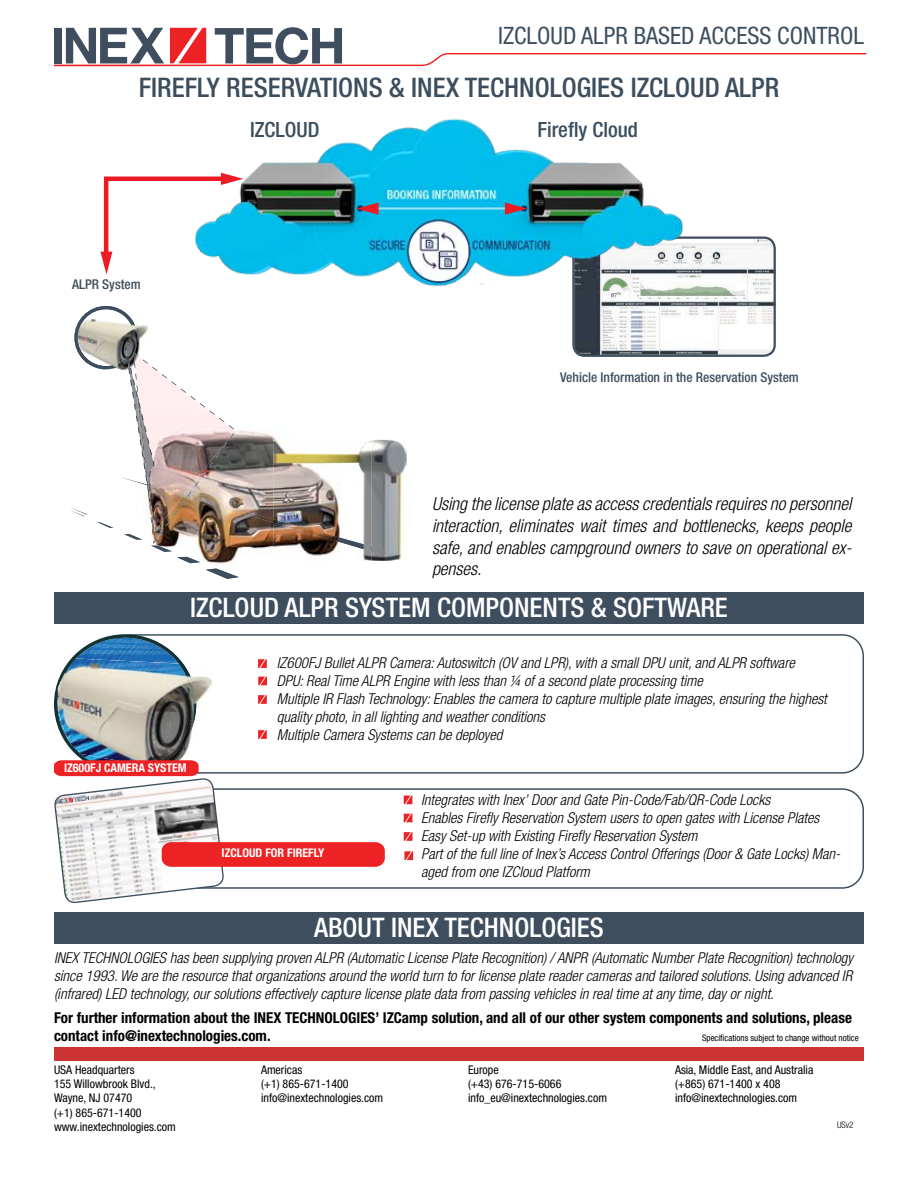
<style>
.page{position:relative;width:918px;height:1188px;background:#fff}
.page>*{position:absolute;margin:0;border:0;box-sizing:border-box;transform-origin:0 0}
.t1{font:500 condensed 27px "Helvetica Neue LT Std";color:#fff}
.t2{font:500 condensed 27px "Helvetica Neue LT Std";color:#3c4e5e}
.t3{font:condensed 24px "Helvetica Neue LT Std";color:#3d4e5f}
.t4{font:500 condensed 21px "Helvetica Neue LT Std";color:#3c4e5e}
.t5{font:italic 300 condensed 18px/21.6px "Helvetica Neue LT Std";color:#000;text-align:justify}
.t6{font:italic 300 condensed 15px/18px "Helvetica Neue LT Std";color:#000}
.t7{font:700 condensed 15px/18px "Helvetica Neue LT Std";color:#000}
.t8{font:700 condensed 15px "Helvetica Neue LT Std";color:#fff}
.t9{font:500 condensed 13.5px "Helvetica Neue LT Std";color:#3c4e5e}
.t10{font:condensed 12px/14.4px "Helvetica Neue LT Std";color:#000}
.t11{font:700 condensed 12px "Helvetica Neue LT Std";color:#fff}
.t12{font:condensed 9px "Helvetica Neue LT Std";color:#000}
.t13{font:300 condensed 9px "Helvetica Neue LT Std";color:#000}
</style>
<div class="page">
<img style="left:574px;top:238px;width:202px;height:117px;border-radius:11px">
<div style="left:572px;top:237px;width:204px;height:120px;border:2px solid #3e4e5e;border-radius:11px"></div>
<svg style="left:224px;top:634px;width:640px;height:140px"></svg>
<svg style="left:224px;top:788px;width:640px;height:101px"></svg>
<div style="left:54px;top:912px;width:810px;height:32px;background:#3e4e5e"></div>
<div style="left:54px;top:1048px;width:810px;height:13px;background:#c33"></div>
<div style="left:54px;top:592px;width:810px;height:32px;background:#3e4e5e"></div>
<div style="left:162px;top:842px;width:223px;height:25px;background:#ed2224;border-radius:9px"></div>
<svg style="left:54px;top:27px;width:812px;height:39px"></svg>
<hr style="left:104px;top:177px;width:130px;height:4px;background:#ed1c24">
<svg style="left:258px;top:659px;width:9px;height:9px"></svg>
<svg style="left:258px;top:695px;width:9px;height:9px"></svg>
<svg style="left:258px;top:730px;width:9px;height:9px"></svg>
<svg style="left:258px;top:677px;width:9px;height:8px"></svg>
<hr style="left:104px;top:181px;width:4px;height:84px;background:#ed1c24">
<img style="left:190px;top:118px;width:499px;height:176px">
<svg style="left:100px;top:252px;width:12px;height:22px"></svg>
<svg style="left:505px;top:202px;width:22px;height:13px"></svg>
<svg style="left:356px;top:202px;width:23px;height:13px"></svg>
<img style="left:71px;top:306px;width:313px;height:273px">
<img style="left:273px;top:440px;width:134px;height:121px">
<img style="left:372px;top:546px;width:27px;height:9px">
<img style="left:273px;top:519px;width:99px;height:33px">
<img style="left:54px;top:634px;width:170px;height:270px">
<svg style="left:404px;top:796px;width:8px;height:8px"></svg>
<svg style="left:404px;top:814px;width:8px;height:8px"></svg>
<svg style="left:404px;top:832px;width:8px;height:9px"></svg>
<svg style="left:404px;top:851px;width:9px;height:9px"></svg>
<h2 class="t3" style="left:498px;top:22px;width:367px">IZCLOUD ALPR BASED ACCESS CONTROL</h2>
<h1 class="t2" style="left:139px;top:71px;width:642px">FIREFLY RESERVATIONS &amp; INEX TECHNOLOGIES IZCLOUD ALPR</h1>
<h3 class="t4" style="left:537px;top:117px;width:102px">Firefly Cloud</h3>
<h3 class="t4" style="left:250px;top:117px;width:71px">IZCLOUD</h3>
<p class="t9" style="left:72px;top:276px;width:70px">ALPR System</p>
<p class="t9" style="left:560px;top:370px;width:240px">Vehicle Information in the Reservation System</p>
<p class="t5" style="left:432px;top:494px;width:421px">Using the license plate as access credentials requires no personnel interaction, eliminates wait times and bottlenecks, keeps people safe, and enables campground owners to save on operational ex&shy;penses.</p>
<h1 class="t1" style="left:190px;top:592px;width:539px">IZCLOUD ALPR SYSTEM COMPONENTS &amp; SOFTWARE</h1>
<p class="t6" style="left:277px;top:655px;width:552px">IZ600FJ Bullet ALPR Camera: Autoswitch (OV and LPR), with a small DPU unit, and ALPR software<br>DPU: Real Time ALPR Engine with less than ¼ of a second plate processing time<br>Multiple IR Flash Technology: Enables the camera to capture multiple plate images, ensuring the highest quality photo, in all lighting and weather conditions<br>Multiple Camera Systems can be deployed</p>
<p class="t11" style="left:64px;top:761px;width:124px">IZ600FJ CAMERA SYSTEM</p>
<p class="t8" style="left:178px;top:844px;width:164px">IZACCESS For TYCO Softwar</p>
<p class="t11" style="left:222px;top:846px;width:104px">IZCLOUD FOR FIREFLY</p>
<p class="t6" style="left:421px;top:791px;width:421px">Integrates with Inex’ Door and Gate Pin-Code/Fab/QR-Code Locks<br>Enables Firefly Reservation System users to open gates with License Plates Easy Set-up with Existing Firefly Reservation System<br>Part of the full line of Inex’s Access Control Offerings (Door &amp; Gate Locks) Man&shy;aged from one IZCloud Platform</p>
<h1 class="t1" style="left:314px;top:912px;width:291px">ABOUT INEX TECHNOLOGIES</h1>
<p class="t6" style="left:54px;top:949px;width:801px;text-align:justify">INEX TECHNOLOGIES has been supplying proven ALPR (Automatic License Plate Recognition) / ANPR (Automatic Number Plate Recognition) technology since 1993. We are the resource that organizations around the world turn to for license plate reader cameras and tailored solutions. Using advanced IR (infrared) LED technology, our solutions effectively capture license plate data from passing vehicles in real time at any time, day or night.</p>
<p class="t7" style="left:54px;top:1008px;width:799px">For further information about the INEX TECHNOLOGIES’ IZCamp solution, and all of our other system components and solutions, please contact info@inextechnologies.com.</p>
<p class="t12" style="left:702px;top:1032px;width:158px">Specifications subject to change without notice</p>
<p class="t10" style="left:54px;top:1062px;width:123px">USA Headquarters<br>155 Willowbrook Blvd.,<br>Wayne, NJ 07470<br>(+1) 865-671-1400 www.inextechnologies.com</p>
<p class="t10" style="left:261px;top:1062px;width:124px">Americas<br>(+1) 865-671-1400 info@inextechnologies.com</p>
<p class="t10" style="left:468px;top:1062px;width:141px">Europe<br>(+43) 676-715-6066 info_eu@inextechnologies.com</p>
<p class="t10" style="left:675px;top:1062px;width:140px">Asia, Middle East, and Australia (+865) 671-1400 x 408 info@inextechnologies.com</p>
<p class="t13" style="left:837px;top:1119px;width:18px">USv2</p>
</div>
